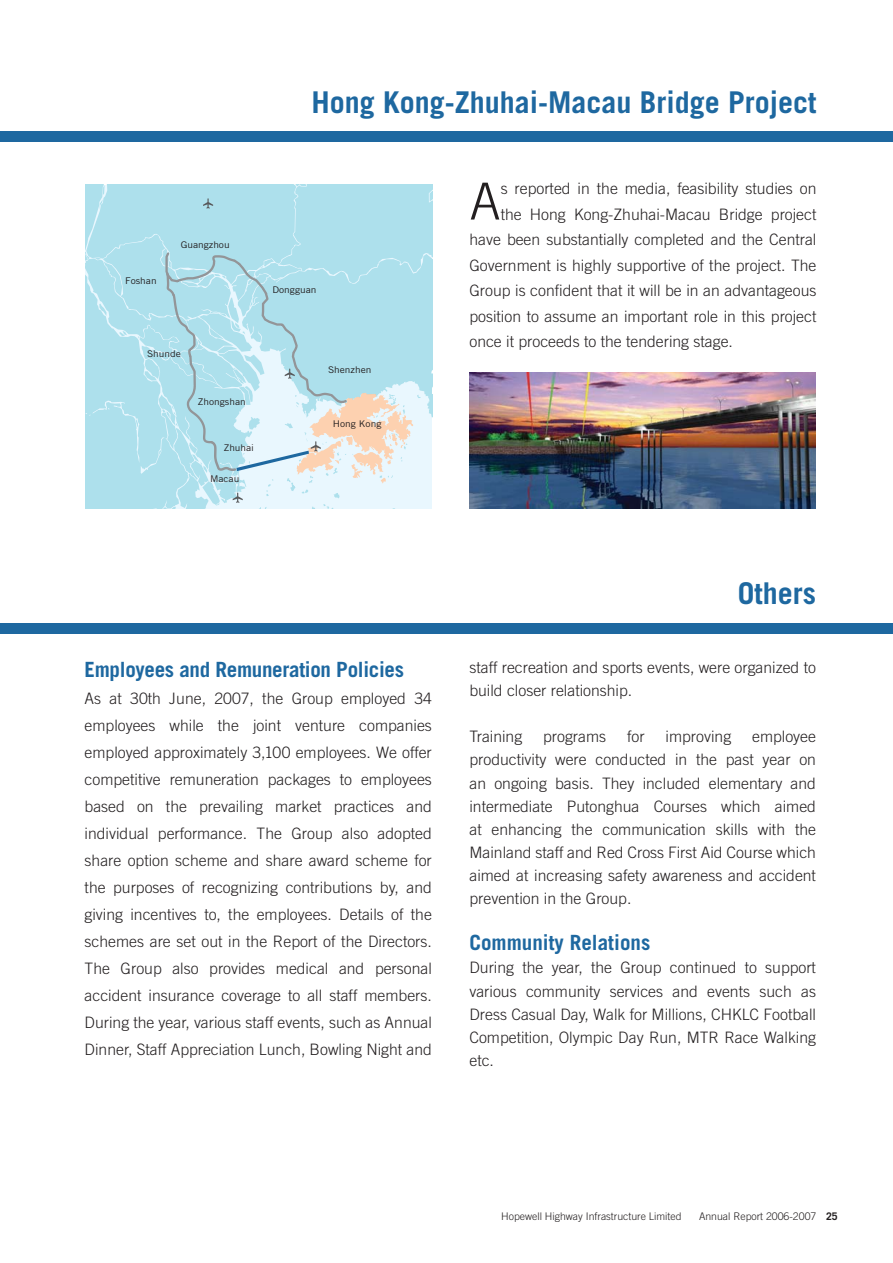
<style>
.page{position:relative;width:893px;height:1263px;background:#fff}
.page>*{position:absolute;margin:0;border:0;box-sizing:border-box;transform-origin:0 0}
.t1{font:300 51px "Trade Gothic LT Std";color:#231f20}
.t2{font:700 30px "Trade Gothic LT Std";color:#1e68a0}
.t3{font:700 21px "Trade Gothic LT Std";letter-spacing:-.015em;color:#1e68a0}
.t4{font:300 15.75px/27px "Trade Gothic LT Std";color:#231f20;text-align:justify}
.t5{font:300 10.5px "Trade Gothic LT Std";color:#231f20}
.t6{font:9.3px "Trade Gothic LT Std";color:#231f20;scale:1.1 1}
.s1{font-weight:700}
</style>
<div class="page">
<svg style="left:85px;top:185px;width:347px;height:324px;background:#bbe2ec"></svg>
<img style="left:470px;top:373px;width:346px;height:136px">
<div style="left:0;top:132px;width:893px;height:10px;background:#1e68a0"></div>
<div style="left:1px;top:623px;width:892px;height:11px;background:#1e68a0"></div>
<h2 class="t2" style="left:311px;top:92px;width:507px">Hong Kong-Zhuhai-Macau Bridge Project</h2>
<p class="t6" style="left:125px;top:277px;width:30px">Foshan</p>
<p class="t6" style="left:181px;top:242px;width:46px">Guangzhou</p>
<p class="t6" style="left:272px;top:287px;width:41px">Dongguan</p>
<p class="t6" style="left:147px;top:350px;width:32px">Shunde</p>
<p class="t6" style="left:198px;top:398px;width:45px">Zhongshan</p>
<p class="t6" style="left:224px;top:444px;width:29px">Zhuhai</p>
<p class="t6" style="left:210px;top:475px;width:28px">Macau</p>
<p class="t6" style="left:328px;top:366px;width:41px">Shenzhen</p>
<p class="t6" style="left:333px;top:420px;width:46px">Hong Kong</p>
<h1 class="t1" style="left:469px;top:183px;width:33px">A</h1>
<p class="t4" style="left:501px;top:177px;width:317px">s reported in the media, feasibility studies on</p>
<p class="t4" style="left:501px;top:202px;width:317px">the Hong Kong-Zhuhai-Macau Bridge project</p>
<p class="t4" style="left:469px;top:228px;width:348px">have been substantially completed and the Central</p>
<p class="t4" style="left:469px;top:253px;width:348px">Government is highly supportive of the project. The</p>
<p class="t4" style="left:469px;top:279px;width:348px">Group is confident that it will be in an advantageous</p>
<p class="t4" style="left:469px;top:304px;width:348px">position to assume an important role in this project</p>
<p class="t4" style="left:469px;top:330px;width:265px">once it proceeds to the tendering stage.</p>
<h2 class="t2" style="left:738px;top:583px;width:80px">Others</h2>
<h3 class="t3" style="left:85px;top:662px;width:321px">Employees and Remuneration Policies</h3>
<p class="t4" style="left:85px;top:686px;width:349px">As at 30th June, 2007, the Group employed 34 employees while the joint venture companies employed approximately 3,100 employees. We offer competitive remuneration packages to employees based on the prevailing market practices and individual performance. The Group also adopted share option scheme and share award scheme for the purposes of recognizing contributions by, and giving incentives to, the employees. Details of the schemes are set out in the Report of the Directors.<br>The Group also provides medical and personal accident insurance coverage to all staff members.<br>During the year, various staff events, such as Annual Dinner, Staff Appreciation Lunch, Bowling Night and</p>
<p class="t4" style="left:469px;top:658px;width:348px;line-height:23.1px">staff recreation and sports events, were organized to build closer relationship.</p>
<p class="t4" style="left:469px;top:725px;width:54px">Training</p>
<p class="t4" style="left:543px;top:725px;width:64px">programs</p>
<p class="t4" style="left:627px;top:725px;width:19px">for</p>
<p class="t4" style="left:666px;top:725px;width:67px">improving</p>
<p class="t4" style="left:469px;top:727px;width:348px;line-height:23.1px;text-indent:283px">employee productivity were conducted in the past year on an ongoing basis. They included elementary and intermediate Putonghua Courses which aimed at enhancing the communication skills with the Mainland staff and Red Cross First Aid Course which aimed at increasing safety awareness and accident prevention in the Group.</p>
<h3 class="t3" style="left:469px;top:935px;width:182px">Community Relations</h3>
<p class="t4" style="left:469px;top:958px;width:348px;line-height:23.1px">During the year, the Group continued to support various community services and events such as Dress Casual Day, Walk for Millions, CHKLC Football Competition, Olympic Day Run, MTR Race Walking etc.</p>
<p class="t5" style="left:501px;top:1212px;width:182px">Hopewell Highway Infrastructure Limited</p>
<p class="t5" style="left:699px;top:1212px;width:140px">Annual Report 2006-2007 <span class="s1">25</span></p>
</div>
